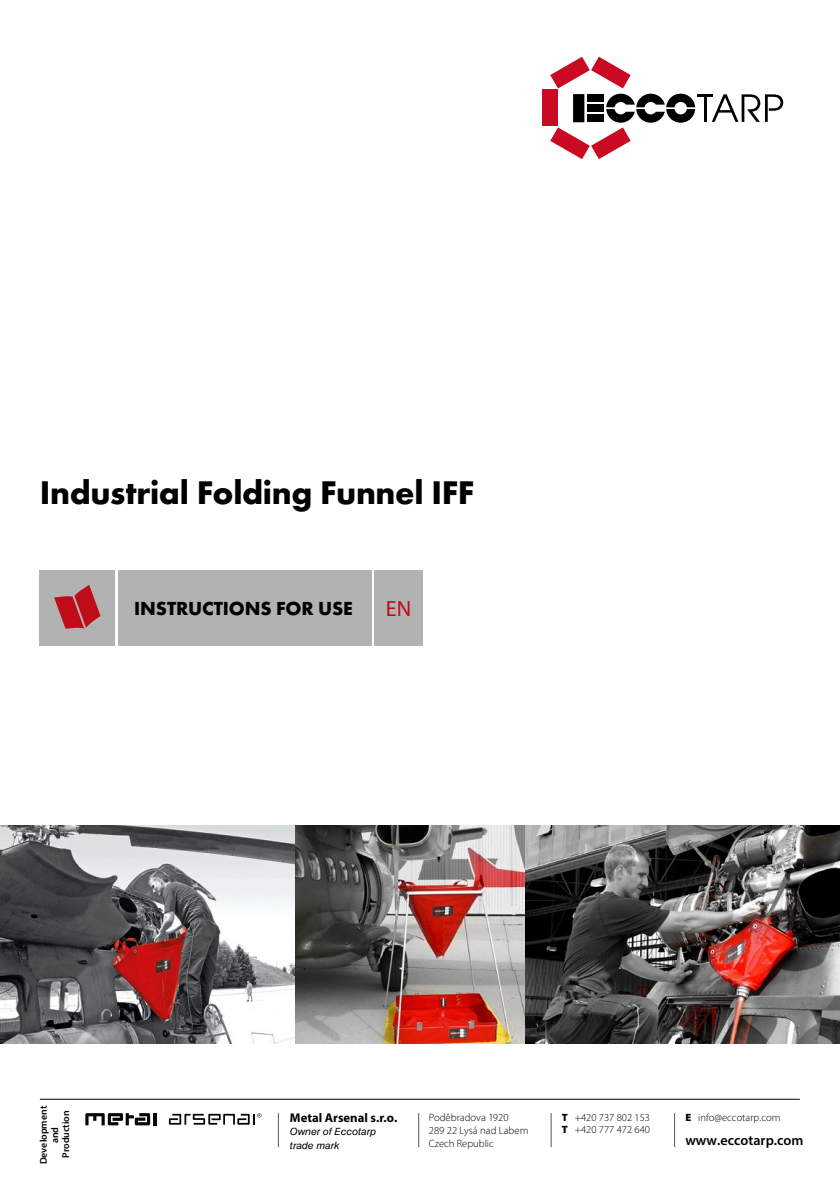
<style>
.page{position:relative;width:840px;height:1191px;background:#fff}
.page>*{position:absolute;margin:0;border:0;box-sizing:border-box;transform-origin:0 0}
._2021_H1{font:700 34px "Futura TOT";letter-spacing:-.01em;color:#000}
.perex{font:22px "Myriad Pro";color:#c00c19}
.titulek_1_white_A5{font:700 19.6px "Futura TOT";letter-spacing:-.005em;color:#000}
.t1{font:600 14px "Myriad Pro";color:#000}
.t2{font:700 12.6px "Myriad Pro";color:#000}
.t3{font:300 10.8px/12.6px "Myriad Pro";color:#000}
.t4{font:italic 10.8px/13.4px "Nimbus Sans DOT";color:#000}
.t5{font:300 10.6px/12.6px "Myriad Pro";color:#000}
.t6{font:600 9.8px/11.2px "Myriad Pro";color:#000;text-align:center}
.s1{font-weight:900}
</style>
<div class="page">
<img style="left:0;top:825px;width:839px;height:218px">
<div style="left:541px;top:90px;width:16px;height:36px;background:#c90a22"></div>
<svg style="left:550px;top:57px;width:80px;height:31px"></svg>
<svg style="left:711px;top:94px;width:71px;height:28px"></svg>
<hr style="left:703px;top:98px;width:3px;height:24px;background:#000">
<hr style="left:697px;top:94px;width:15px;height:3px;background:#000">
<svg style="left:550px;top:94px;width:144px;height:65px"></svg>
<div style="left:586px;top:94px;width:17px;height:8px;background:#000"></div>
<div style="left:586px;top:115px;width:17px;height:7px;background:#000"></div>
<div style="left:586px;top:104px;width:17px;height:8px;background:#000"></div>
<hr style="left:278px;top:1113px;width:1px;height:34px;background:#565655">
<hr style="left:673px;top:1113px;width:1px;height:34px;background:#565655">
<hr style="left:418px;top:1113px;width:1px;height:34px;background:#565655">
<hr style="left:40px;top:1098px;width:759px;height:1px;background:#000">
<hr style="left:550px;top:1113px;width:1px;height:34px;background:#565655">
<svg style="left:85px;top:1113px;width:71px;height:12px"></svg>
<svg style="left:169px;top:1113px;width:92px;height:11px"></svg>
<div style="left:118px;top:569px;width:253px;height:76px;background:#b2b2b2"></div>
<div style="left:40px;top:569px;width:75px;height:76px;background:#b2b2b2"></div>
<div style="left:374px;top:569px;width:48px;height:76px;background:#b2b2b2"></div>
<svg style="left:54px;top:585px;width:46px;height:44px"></svg>
<p class="_2021_H1" style="left:40px;top:472px;width:436px">Industrial Folding Funnel IFF</p>
<p class="titulek_1_white_A5" style="left:134px;top:596px;width:220px">INSTRUCTIONS FOR USE</p>
<p class="perex" style="left:386px;top:595px;width:27px">EN</p>
<p class="t6" style="left:38px;top:1164px;width:60px;rotate:-90deg">Development and<br>Production</p>
<p class="t2" style="left:290px;top:1109px;width:109px">Metal Arsenal s.r.o.</p>
<p class="t4" style="left:290px;top:1125px;width:87px">Owner of Eccotarp trade mark</p>
<p class="t3" style="left:428px;top:1111px;width:101px">Poděbradova 1920<br>289 22 Lysá nad Labem</p>
<p class="t5" style="left:428px;top:1136px;width:67px">Czech Republic</p>
<p class="t5" style="left:561px;top:1110px;width:90px"><span class="s1">T</span> +420 737 802 153<br><span class="s1">T</span> +420 777 472 640</p>
<p class="t5" style="left:685px;top:1110px;width:96px"><span class="s1">E</span> info@eccotarp.com</p>
<p class="t1" style="left:685px;top:1131px;width:120px">www.eccotarp.com</p>
</div>
